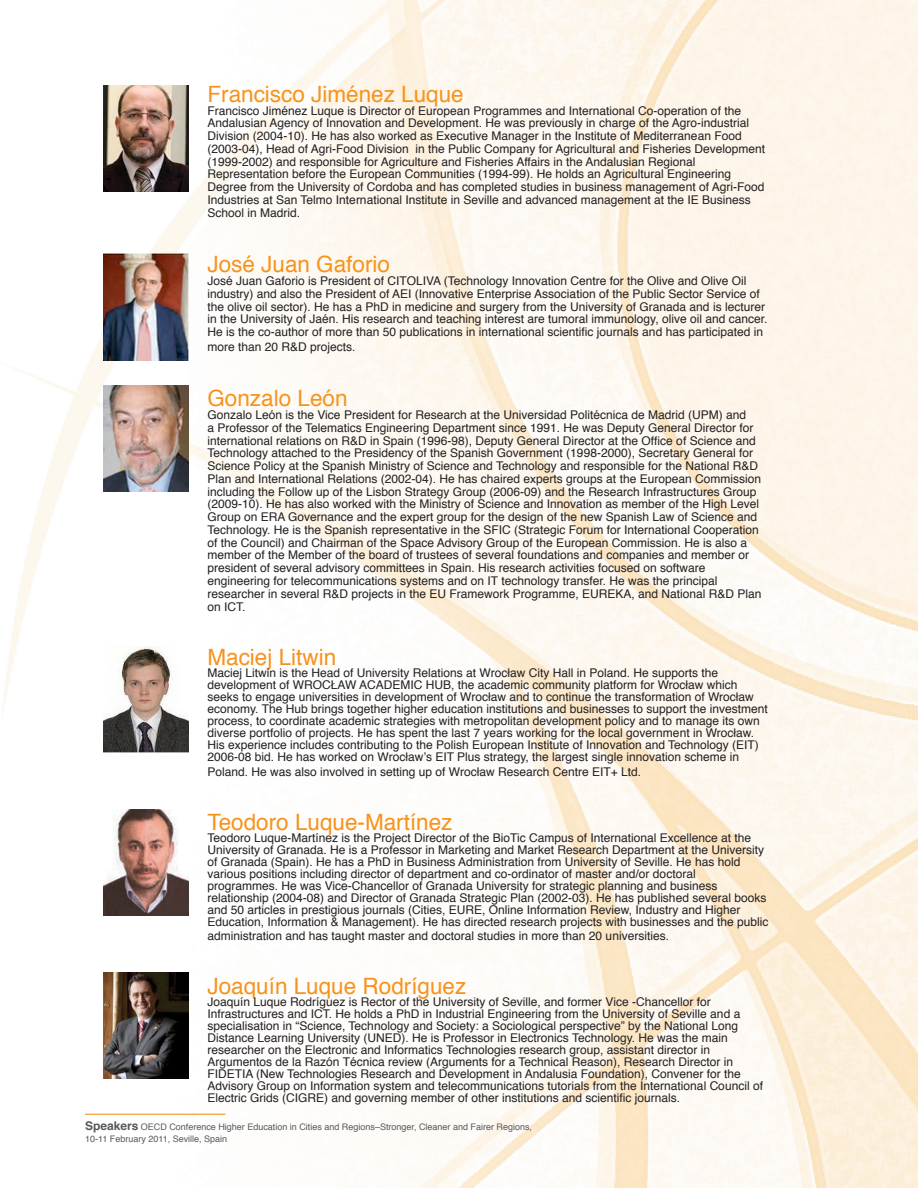
<style>
.page{position:relative;width:918px;height:1188px;background:#fff}
.page>*{position:absolute;margin:0;border:0;box-sizing:border-box;transform-origin:0 0}
.t1{font:22.5px "Helvetica";color:#f7931d}
.t2{font:12px/12.8px "Helvetica";color:#231f20}
.t3{font:9px/12px "Helvetica";color:#57585a}
.s1{font-weight:700;font-size:12px}
</style>
<div class="page">
<img style="left:2px;top:0;width:916px;height:1188px">
<img style="left:104px;top:809px;width:85px;height:107px">
<img style="left:104px;top:972px;width:85px;height:106px">
<hr style="left:85px;top:1114px;width:140px;height:1px;background:#f7931d">
<img style="left:104px;top:386px;width:85px;height:106px">
<img style="left:104px;top:85px;width:85px;height:106px">
<img style="left:104px;top:254px;width:85px;height:106px">
<img style="left:104px;top:647px;width:85px;height:106px">
<h1 class="t1" style="left:207px;top:77px;width:258px">Francisco Jiménez Luque</h1>
<p class="t2" style="left:207px;top:104px;width:559px">Francisco Jiménez Luque is Director of European Programmes and International Co-operation of the Andalusian Agency of Innovation and Development. He was previously in charge of the Agro-industrial Division (2004-10). He has also worked as Executive Manager in the Institute of Mediterranean Food (2003-04), Head of Agri-Food Division in the Public Company for Agricultural and Fisheries Development (1999-2002) and responsible for Agriculture and Fisheries Affairs in the Andalusian Regional Representation before the European Communities (1994-99). He holds an Agricultural Engineering Degree from the University of Cordoba and has completed studies in business management of Agri-Food Industries at San Telmo International Institute in Seville and advanced management at the IE Business School in Madrid.</p>
<h1 class="t1" style="left:207px;top:247px;width:184px">José Juan Gaforio</h1>
<p class="t2" style="left:207px;top:275px;width:562px">José Juan Gaforio is President of CITOLIVA (Technology Innovation Centre for the Olive and Olive Oil industry) and also the President of AEI (Innovative Enterprise Association of the Public Sector Service of the olive oil sector). He has a PhD in medicine and surgery from the University of Granada and is lecturer in the University of Jaén. His research and teaching interest are tumoral immunology, olive oil and cancer.<br>He is the co-author of more than 50 publications in international scientific journals and has participated in</p>
<p class="t2" style="left:207px;top:340px;width:150px">more than 20 R&amp;D projects.</p>
<h1 class="t1" style="left:207px;top:381px;width:142px">Gonzalo León</h1>
<p class="t2" style="left:207px;top:409px;width:556px">Gonzalo León is the Vice President for Research at the Universidad Politécnica de Madrid (UPM) and<br>a Professor of the Telematics Engineering Department since 1991. He was Deputy General Director for international relations on R&amp;D in Spain (1996-98), Deputy General Director at the Office of Science and Technology attached to the Presidency of the Spanish Government (1998-2000), Secretary General for Science Policy at the Spanish Ministry of Science and Technology and responsible for the National R&amp;D Plan and International Relations (2002-04). He has chaired experts groups at the European Commission including the Follow up of the Lisbon Strategy Group (2006-09) and the Research Infrastructures Group (2009-10). He has also worked with the Ministry of Science and Innovation as member of the High Level Group on ERA Governance and the expert group for the design of the new Spanish Law of Science and Technology. He is the Spanish representative in the SFIC (Strategic Forum for International Cooperation of the Council) and Chairman of the Space Advisory Group of the European Commission. He is also a member of the Member of the board of trustees of several foundations and companies and member or president of several advisory committees in Spain. His research activities focused on software engineering for telecommunications systems and on IT technology transfer. He was the principal researcher in several R&amp;D projects in the EU Framework Programme, EUREKA, and National R&amp;D Plan on ICT.</p>
<h1 class="t1" style="left:207px;top:640px;width:130px">Maciej Litwin</h1>
<p class="t2" style="left:207px;top:667px;width:562px;line-height:12px">Maciej Litwin is the Head of University Relations at Wrocław City Hall in Poland. He supports the development of WROCŁAW ACADEMIC HUB, the academic community platform for Wrocław which seeks to engage universities in development of Wrocław and to continue the transformation of Wrocław economy. The Hub brings together higher education institutions and businesses to support the investment process, to coordinate academic strategies with metropolitan development policy and to manage its own diverse portfolio of projects. He has spent the last 7 years working for the local government in Wrocław.<br>His experience includes contributing to the Polish European Institute of Innovation and Technology (EIT)<br>2006-08 bid. He has worked on Wrocław’s EIT Plus strategy, the largest single innovation scheme in</p>
<p class="t2" style="left:207px;top:765px;width:435px">Poland. He was also involved in setting up of Wrocław Research Centre EIT+ Ltd.</p>
<h1 class="t1" style="left:207px;top:804px;width:247px">Teodoro Luque-Martínez</h1>
<p class="t2" style="left:207px;top:832px;width:562px;line-height:12px">Teodoro Luque-Martínez is the Project Director of the BioTic Campus of International Excellence at the University of Granada. He is a Professor in Marketing and Market Research Department at the University of Granada (Spain). He has a PhD in Business Administration from University of Seville. He has hold various positions including director of department and co-ordinator of master and/or doctoral programmes. He was Vice-Chancellor of Granada University for strategic planning and business relationship (2004-08) and Director of Granada Strategic Plan (2002-03). He has published several books and 50 articles in prestigious journals (Cities, EURE, Online Information Review, Industry and Higher Education, Information &amp; Management). He has directed research projects with businesses and the public</p>
<p class="t2" style="left:207px;top:930px;width:463px">administration and has taught master and doctoral studies in more than 20 universities.</p>
<h1 class="t1" style="left:207px;top:969px;width:260px">Joaquín Luque Rodríguez</h1>
<p class="t2" style="left:207px;top:996px;width:557px;line-height:12px">Joaquín Luque Rodríguez is Rector of the University of Seville, and former Vice -Chancellor for Infrastructures and ICT. He holds a PhD in Industrial Engineering from the University of Seville and a specialisation in “Science, Technology and Society: a Sociological perspective” by the National Long Distance Learning University (UNED). He is Professor in Electronics Technology. He was the main researcher on the Electronic and Informatics Technologies research group, assistant director in Argumentos de la Razón Técnica review (Arguments for a Technical Reason), Research Director in FIDETIA (New Technologies Research and Development in Andalusia Foundation), Convener for the Advisory Group on Information system and telecommunications tutorials from the International Council of Electric Grids (CIGRE) and governing member of other institutions and scientific journals.</p>
<p class="t3" style="left:85px;top:1121px;width:449px"><span class="s1">Speakers</span> OECD Conference Higher Education in Cities and Regions–Stronger, Cleaner and Fairer Regions,<br>10-11 February 2011, Seville, Spain</p>
</div>
